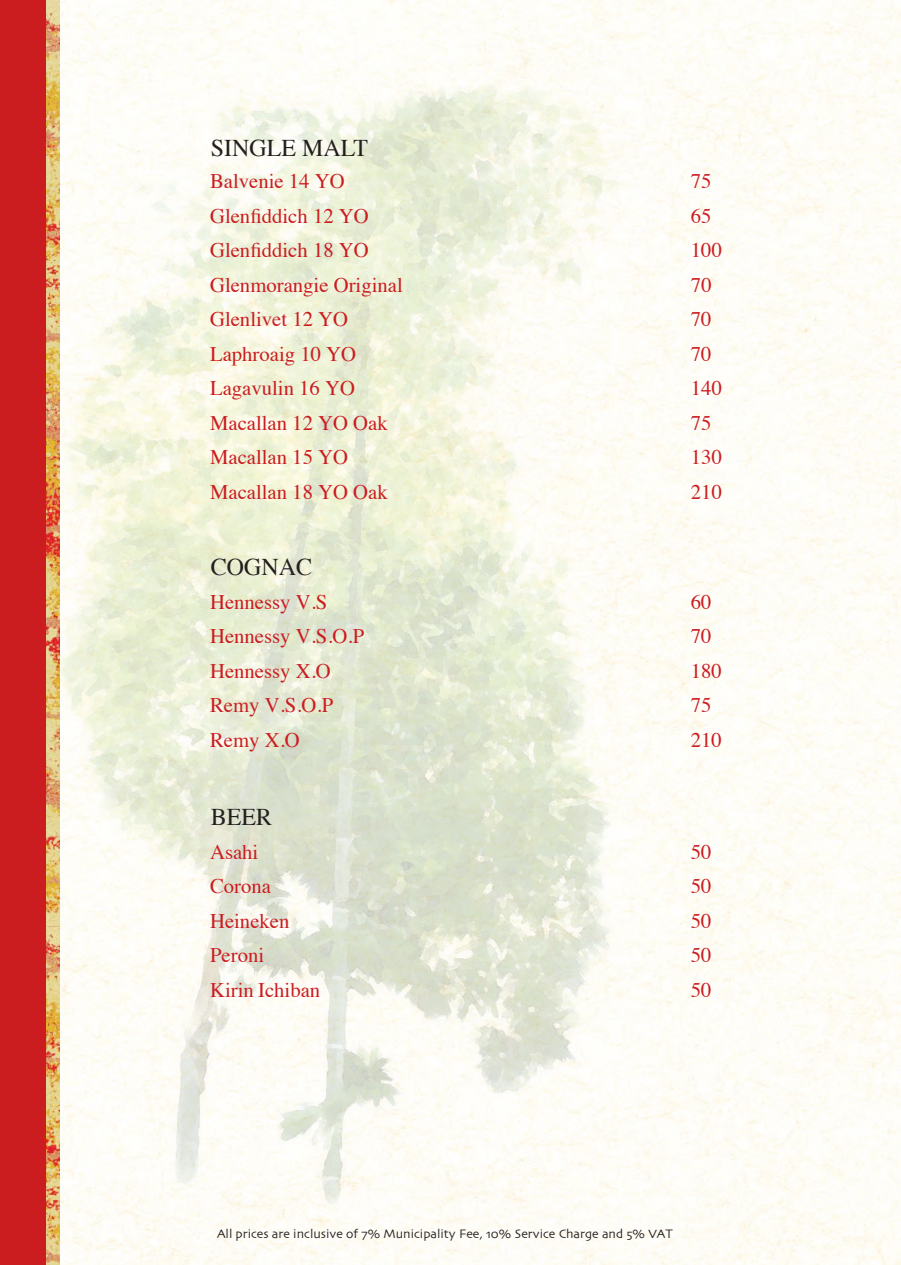
<style>
.page{position:relative;width:901px;height:1265px;background:#fff}
.page>*{position:absolute;margin:0;border:0;box-sizing:border-box;transform-origin:0 0}
.t1{font:24px "Times";color:#241f1f}
.t2{font:20.7px "Times";color:#cb1c20}
.t3{font:12.9px "Skia";color:#241f1f}
</style>
<div class="page">
<div style="left:59px;top:0;width:842px;height:1265px;background:#fefdf6"></div>
<div style="left:0;top:0;width:47px;height:1265px;background:#cb1c20"></div>
<img style="left:47px;top:0;width:12px;height:1265px">
<img style="left:46px;top:44px;width:686px;height:1190px">
<p class="t1" style="left:211px;top:126px;width:159px">SINGLE MALT</p>
<p class="t2" style="left:210px;top:162px;width:136px">Balvenie 14 YO</p>
<p class="t2" style="left:691px;top:162px;width:22px">75</p>
<p class="t2" style="left:210px;top:196px;width:160px">Glenfiddich 12 YO</p>
<p class="t2" style="left:691px;top:196px;width:22px">65</p>
<p class="t2" style="left:210px;top:231px;width:160px">Glenfiddich 18 YO</p>
<p class="t2" style="left:691px;top:231px;width:33px">100</p>
<p class="t2" style="left:210px;top:265px;width:194px">Glenmorangie Original</p>
<p class="t2" style="left:691px;top:265px;width:22px">70</p>
<p class="t2" style="left:210px;top:300px;width:140px">Glenlivet 12 YO</p>
<p class="t2" style="left:691px;top:300px;width:22px">70</p>
<p class="t2" style="left:210px;top:334px;width:148px">Laphroaig 10 YO</p>
<p class="t2" style="left:691px;top:334px;width:22px">70</p>
<p class="t2" style="left:210px;top:369px;width:146px">Lagavulin 16 YO</p>
<p class="t2" style="left:691px;top:369px;width:33px">140</p>
<p class="t2" style="left:210px;top:403px;width:179px">Macallan 12 YO Oak</p>
<p class="t2" style="left:691px;top:403px;width:22px">75</p>
<p class="t2" style="left:210px;top:438px;width:140px">Macallan 15 YO</p>
<p class="t2" style="left:691px;top:438px;width:33px">130</p>
<p class="t2" style="left:210px;top:472px;width:179px">Macallan 18 YO Oak</p>
<p class="t2" style="left:691px;top:472px;width:33px">210</p>
<p class="t1" style="left:211px;top:545px;width:103px">COGNAC</p>
<p class="t2" style="left:210px;top:582px;width:119px">Hennessy V.S</p>
<p class="t2" style="left:691px;top:582px;width:22px">60</p>
<p class="t2" style="left:210px;top:617px;width:156px">Hennessy V.S.O.P</p>
<p class="t2" style="left:691px;top:617px;width:22px">70</p>
<p class="t2" style="left:210px;top:651px;width:122px">Hennessy X.O</p>
<p class="t2" style="left:691px;top:651px;width:33px">180</p>
<p class="t2" style="left:210px;top:686px;width:125px">Remy V.S.O.P</p>
<p class="t2" style="left:691px;top:686px;width:22px">75</p>
<p class="t2" style="left:210px;top:720px;width:91px">Remy X.O</p>
<p class="t2" style="left:691px;top:720px;width:33px">210</p>
<p class="t1" style="left:211px;top:794px;width:63px">BEER</p>
<p class="t2" style="left:210px;top:832px;width:50px">Asahi</p>
<p class="t2" style="left:691px;top:832px;width:22px">50</p>
<p class="t2" style="left:210px;top:867px;width:62px">Corona</p>
<p class="t2" style="left:691px;top:867px;width:22px">50</p>
<p class="t2" style="left:210px;top:901px;width:81px">Heineken</p>
<p class="t2" style="left:691px;top:901px;width:22px">50</p>
<p class="t2" style="left:210px;top:936px;width:56px">Peroni</p>
<p class="t2" style="left:691px;top:936px;width:22px">50</p>
<p class="t2" style="left:210px;top:970px;width:112px">Kirin Ichiban</p>
<p class="t2" style="left:691px;top:970px;width:22px">50</p>
<p class="t3" style="left:217px;top:1226px;width:457px">All prices are inclusive of 7% Municipality Fee, 10% Service Charge and 5% VAT</p>
</div>
